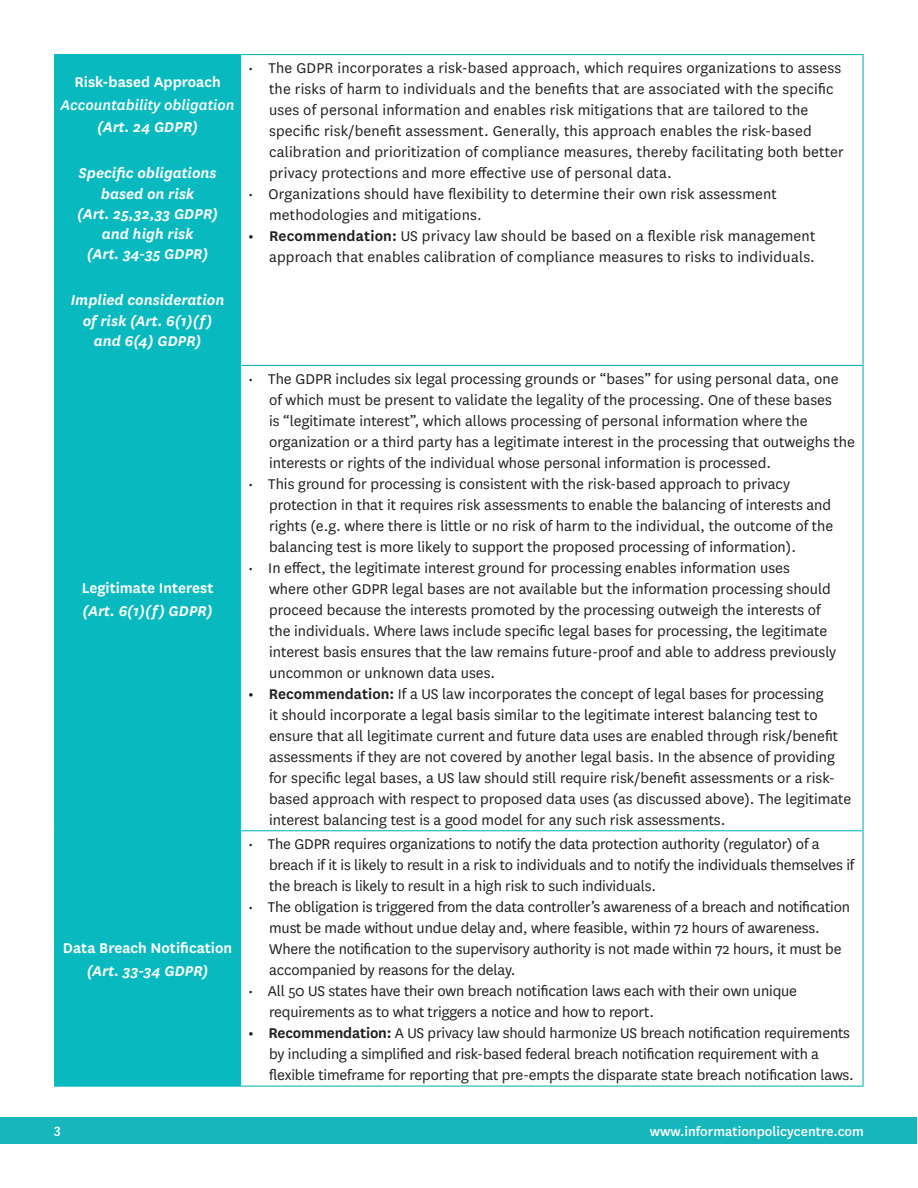
<style>
.page{position:relative;width:918px;height:1188px;background:#fff}
.page>*{position:absolute;margin:0;border:0;box-sizing:border-box;transform-origin:0 0}
.t1{font:16.5px/21px "National";color:#231f20}
._02__Head_Level_Two{font:italic 600 16.5px/20.2px "National";color:#fff;text-align:center}
._02__Head_Level_Two-2{font:600 16.5px "National";color:#fff}
._02__Head_Level_Two-3{font:italic 500 16.5px "National";color:#fff}
._03__Body{font:500 15px "National";color:#fff}
.s1{font-weight:600}
</style>
<div class="page">
<div style="left:1px;top:1117px;width:916px;height:27px;background:#15b7bd"></div>
<div style="left:55px;top:55px;width:185px;height:1031px;background:#08babf"></div>
<hr style="left:241px;top:54px;width:623px;height:1px;background:#15b7bd">
<hr style="left:862px;top:55px;width:2px;height:310px;background:#15b7bd">
<hr style="left:241px;top:365px;width:623px;height:1px;background:#15b7bd">
<hr style="left:862px;top:366px;width:2px;height:464px;background:#15b7bd">
<hr style="left:241px;top:830px;width:623px;height:1px;background:#15b7bd">
<hr style="left:862px;top:831px;width:2px;height:255px;background:#15b7bd">
<hr style="left:241px;top:1086px;width:623px;height:1px;background:#15b7bd">
<hr style="left:54px;top:54px;width:187px;height:1px;background:#08babf">
<hr style="left:54px;top:55px;width:1px;height:310px;background:#08babf">
<hr style="left:240px;top:55px;width:1px;height:310px;background:#08babf">
<hr style="left:54px;top:365px;width:187px;height:1px;background:#08babf">
<hr style="left:54px;top:366px;width:1px;height:464px;background:#08babf">
<hr style="left:240px;top:366px;width:1px;height:464px;background:#08babf">
<hr style="left:54px;top:830px;width:187px;height:1px;background:#08babf">
<hr style="left:54px;top:831px;width:1px;height:255px;background:#08babf">
<hr style="left:240px;top:831px;width:1px;height:255px;background:#08babf">
<hr style="left:54px;top:1086px;width:187px;height:1px;background:#08babf">
<p class="_02__Head_Level_Two-2" style="left:74px;top:70px;width:148px">Risk-based Approach</p>
<p class="_02__Head_Level_Two-3" style="left:61px;top:94px;width:176px">Accountability obligation</p>
<p class="_02__Head_Level_Two" style="left:97px;top:116px;width:102px">(Art. 24 GDPR)</p>
<p class="_02__Head_Level_Two" style="left:77px;top:162px;width:142px">Specific obligations based on risk<br>(Art. 25,32,33 GDPR) and high risk<br>(Art. 34-35 GDPR)</p>
<p class="_02__Head_Level_Two" style="left:71px;top:289px;width:155px">Implied consideration of risk (Art. 6(1)(f) and 6(4) GDPR)</p>
<p class="_02__Head_Level_Two-2" style="left:82px;top:576px;width:133px">Legitimate Interest</p>
<p class="_02__Head_Level_Two" style="left:83px;top:600px;width:132px">(Art. 6(1)(f) GDPR)</p>
<p class="_02__Head_Level_Two-2" style="left:63px;top:937px;width:171px">Data Breach Notification</p>
<p class="_02__Head_Level_Two" style="left:87px;top:960px;width:123px">(Art. 33-34 GDPR)</p>
<p class="t1" style="left:269px;top:57px;width:576px;text-indent:-21px">• The GDPR incorporates a risk-based approach, which requires organizations to assess the risks of harm to individuals and the benefits that are associated with the specific uses of personal information and enables risk mitigations that are tailored to the specific risk/benefit assessment. Generally, this approach enables the risk-based calibration and prioritization of compliance measures, thereby facilitating both better privacy protections and more effective use of personal data.</p>
<p class="t1" style="left:269px;top:183px;width:509px;text-indent:-21px">• Organizations should have flexibility to determine their own risk assessment methodologies and mitigations.</p>
<p class="t1" style="left:248px;top:225px;width:569px;text-align:right"><span class="s1">• Recommendation:</span> US privacy law should be based on a flexible risk management approach that enables calibration of compliance measures to risks to individuals.</p>
<p class="t1" style="left:269px;top:367px;width:587px;text-indent:-21px">• The GDPR includes six legal processing grounds or “bases” for using personal data, one of which must be present to validate the legality of the processing. One of these bases<br>is “legitimate interest”, which allows processing of personal information where the organization or a third party has a legitimate interest in the processing that outweighs the interests or rights of the individual whose personal information is processed.</p>
<p class="t1" style="left:269px;top:472px;width:566px;text-indent:-21px">• This ground for processing is consistent with the risk-based approach to privacy protection in that it requires risk assessments to enable the balancing of interests and rights (e.g. where there is little or no risk of harm to the individual, the outcome of the balancing test is more likely to support the proposed processing of information).</p>
<p class="t1" style="left:269px;top:556px;width:569px;text-indent:-21px">• In effect, the legitimate interest ground for processing enables information uses<br>where other GDPR legal bases are not available but the information processing should proceed because the interests promoted by the processing outweigh the interests of the individuals. Where laws include specific legal bases for processing, the legitimate interest basis ensures that the law remains future-proof and able to address previously uncommon or unknown data uses.</p>
<p class="t1" style="left:269px;top:682px;width:584px;text-indent:-21px"><span class="s1">• Recommendation:</span> If a US law incorporates the concept of legal bases for processing<br>it should incorporate a legal basis similar to the legitimate interest balancing test to ensure that all legitimate current and future data uses are enabled through risk/benefit assessments if they are not covered by another legal basis. In the absence of providing for specific legal bases, a US law should still require risk/benefit assessments or a risk&shy;based approach with respect to proposed data uses (as discussed above). The legitimate interest balancing test is a good model for any such risk assessments.</p>
<p class="t1" style="left:269px;top:833px;width:587px;text-indent:-21px">• The GDPR requires organizations to notify the data protection authority (regulator) of a breach if it is likely to result in a risk to individuals and to notify the individuals themselves if the breach is likely to result in a high risk to such individuals.</p>
<p class="t1" style="left:269px;top:896px;width:582px;text-indent:-21px">• The obligation is triggered from the data controller’s awareness of a breach and notification must be made without undue delay and, where feasible, within 72 hours of awareness.<br>Where the notification to the supervisory authority is not made within 72 hours, it must be accompanied by reasons for the delay.</p>
<p class="t1" style="left:269px;top:980px;width:530px;text-indent:-21px">• All 50 US states have their own breach notification laws each with their own unique requirements as to what triggers a notice and how to report.</p>
<p class="t1" style="left:269px;top:1022px;width:586px;text-indent:-21px"><span class="s1">• Recommendation:</span> A US privacy law should harmonize US breach notification requirements by including a simplified and risk-based federal breach notification requirement with a flexible timeframe for reporting that pre-empts the disparate state breach notification laws.</p>
<p class="_03__Body" style="left:54px;top:1119px;width:8px">3</p>
<p class="_03__Body" style="left:650px;top:1122px;width:216px">www.informationpolicycentre.com</p>
</div>
